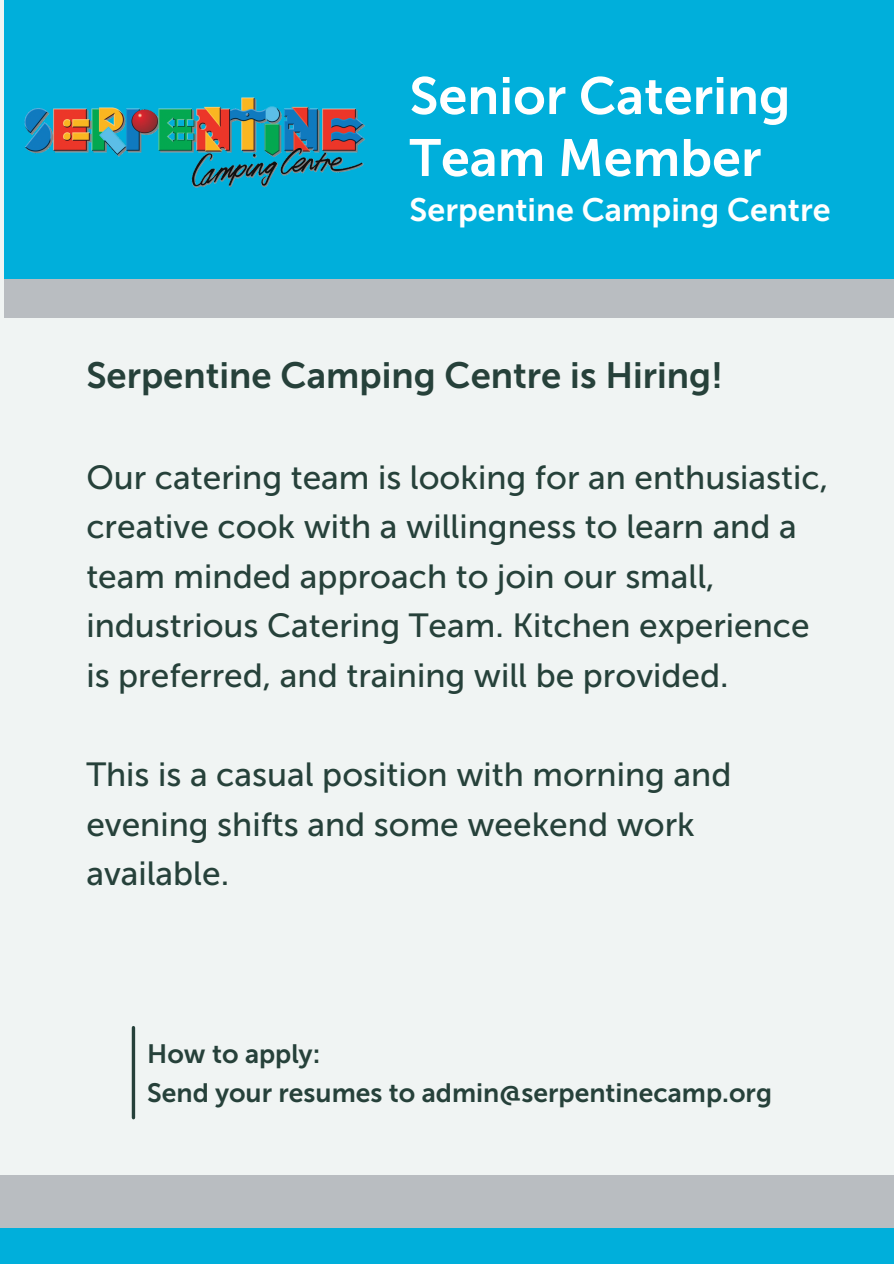
<style>
.page{position:relative;width:894px;height:1264px;background:#fff}
.page>*{position:absolute;margin:0;border:0;box-sizing:border-box;transform-origin:0 0}
.t1{font:52.05px/61.9px "Museo Sans 700";color:#fff}
.t2{font:36.45px "Museo Sans 700";color:#26413a}
.t3{font:33.45px/49.5px "Museo Sans 500";color:#26413a}
.t4{font:32.25px "Museo Sans 700";color:#fff}
.t5{font:26.4px "Museo Sans 700";color:#26413a}
</style>
<div class="page">
<div style="left:0;top:0;width:893px;height:1263px;background:#f0f4f3"></div>
<div style="left:4px;top:239px;width:889px;height:79px;background:#b9bdc1"></div>
<div style="left:4px;top:0;width:889px;height:278px;background:#00afdb"></div>
<hr style="left:132px;top:1027px;width:3px;height:90px;background:#26413a">
<div style="left:0;top:1175px;width:893px;height:52px;background:#b9bdc1"></div>
<div style="left:0;top:1227px;width:893px;height:36px;background:#00afdb"></div>
<img style="left:24px;top:97px;width:341px;height:91px">
<p class="t1" style="left:409px;top:65px;width:382px">Senior Catering<br>Team Member</p>
<p class="t4" style="left:409px;top:191px;width:422px">Serpentine Camping Centre</p>
<p class="t2" style="left:86px;top:354px;width:638px">Serpentine Camping Centre is Hiring!</p>
<p class="t3" style="left:86px;top:452px;width:743px">Our catering team is looking for an enthusiastic, creative cook with a willingness to learn and a team minded approach to join our small, industrious Catering Team. Kitchen experience is preferred, and training will be provided.</p>
<p class="t3" style="left:86px;top:750px;width:646px">This is a casual position with morning and evening shifts and some weekend work available.</p>
<p class="t5" style="left:147px;top:1037px;width:174px">How to apply:</p>
<p class="t5" style="left:147px;top:1077px;width:626px">Send your resumes to admin@serpentinecamp.org</p>
</div>
